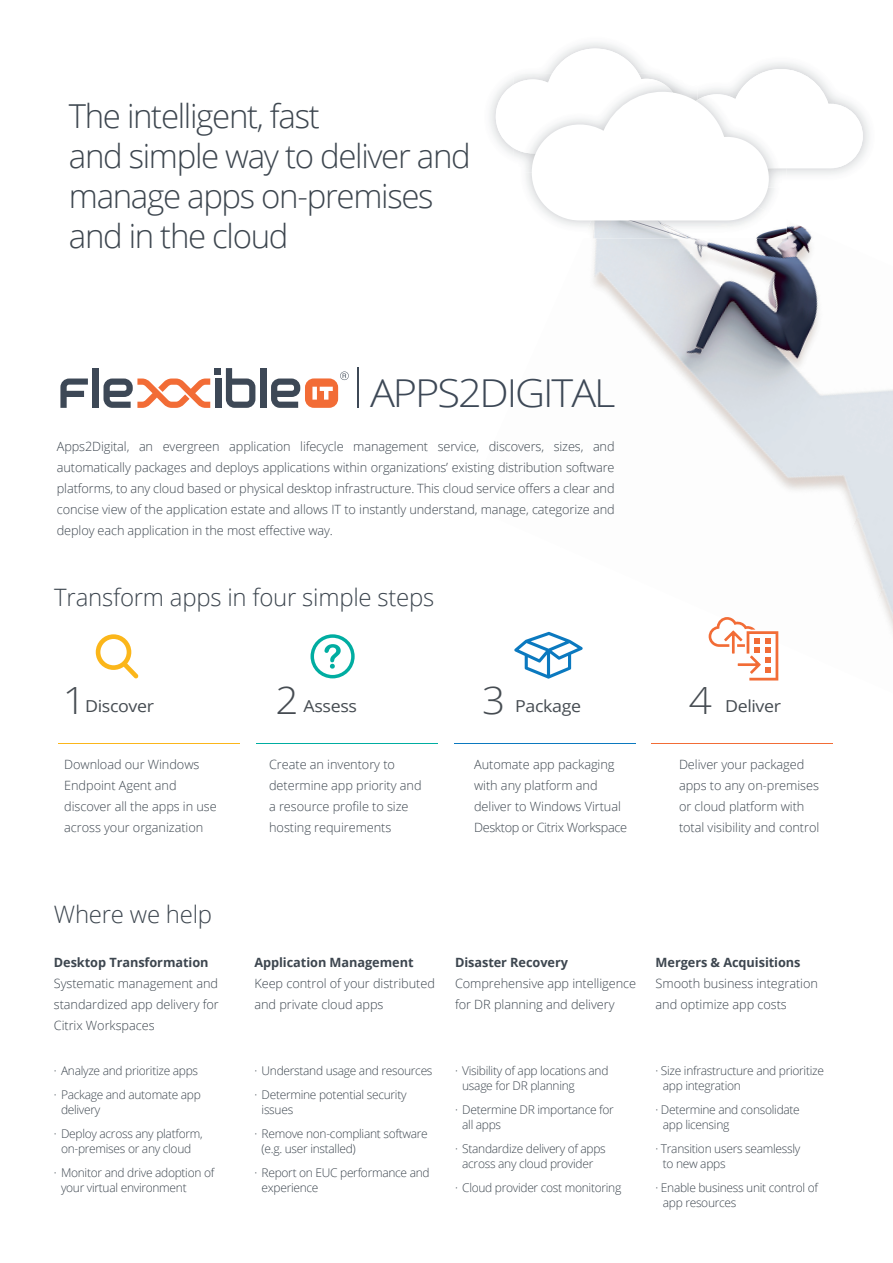
<style>
.page{position:relative;width:893px;height:1263px;background:#fff}
.page>*{position:absolute;margin:0;border:0;box-sizing:border-box;transform-origin:0 0}
.t1{font:300 38.55px "Open Sans";letter-spacing:-.05em;color:#3d4856;scale:1.08 1}
.t2{font:300 37.5px "Open Sans";color:#464c52;scale:1.08 1}
.t3{font:300 33px/40px "Open Sans";letter-spacing:-.04em;color:#3d464f}
.t4{font:300 24px "Open Sans";letter-spacing:-.01em;color:#3d464f}
.t5{font:16.5px "Open Sans";letter-spacing:-.02em;color:#464c52;scale:1.08 1}
.t6{font:300 12.75px/21px "Open Sans";letter-spacing:-.005em;color:#3d464f}
.t7{font:700 12.75px "Open Sans";letter-spacing:-.005em;color:#3d464f}
.t8{font:300 12px/15px "Open Sans";letter-spacing:-.025em;color:#3d464f}
</style>
<div class="page">
<img style="left:697px;top:225px;width:196px;height:427px">
<img style="left:593px;top:238px;width:104px;height:153px">
<img style="left:798px;top:435px;width:95px;height:217px">
<img style="left:845px;top:564px;width:48px;height:88px">
<img style="left:583px;top:220px;width:204px;height:18px">
<svg style="left:494px;top:47px;width:369px;height:173px"></svg>
<hr style="left:59px;top:743px;width:181px;height:1px;background:#fbb61a">
<hr style="left:256px;top:743px;width:182px;height:1px;background:#00ada1">
<hr style="left:454px;top:743px;width:181px;height:1px;background:#0b79bf">
<hr style="left:652px;top:743px;width:181px;height:1px;background:#f26c36">
<hr style="left:358px;top:368px;width:1px;height:40px;background:#3d4856">
<svg style="left:60px;top:378px;width:28px;height:30px"></svg>
<div style="left:93px;top:368px;width:6px;height:40px;background:#3d4856"></div>
<div style="left:260px;top:368px;width:6px;height:40px;background:#3d4856"></div>
<svg style="left:271px;top:371px;width:78px;height:37px"></svg>
<svg style="left:104px;top:368px;width:151px;height:40px"></svg>
<svg style="left:96px;top:634px;width:43px;height:44px"></svg>
<svg style="left:709px;top:617px;width:69px;height:63px"></svg>
<svg style="left:514px;top:632px;width:69px;height:47px"></svg>
<svg style="left:311px;top:634px;width:44px;height:44px"></svg>
<h3 class="t3" style="left:69px;top:95px;width:403px">The intelligent, fast<br>and simple way to deliver and manage apps on-premises and in the cloud</h3>
<h1 class="t1" style="left:370px;top:366px;width:229px">APPS2DIGITAL</h1>
<p class="t6" style="left:57px;top:435px;width:559px;text-align:justify">Apps2Digital, an evergreen application lifecycle management service, discovers, sizes, and automatically packages and deploys applications within organizations’ existing distribution software platforms, to any cloud based or physical desktop infrastructure. This cloud service offers a clear and concise view of the application estate and allows IT to instantly understand, manage, categorize and deploy each application in the most effective way.</p>
<h3 class="t4" style="left:54px;top:581px;width:382px">Transform apps in four simple steps</h3>
<h2 class="t2" style="left:63px;top:675px;width:23px">1</h2>
<p class="t5" style="left:85px;top:695px;width:65px">Discover</p>
<h2 class="t2" style="left:275px;top:675px;width:23px">2</h2>
<p class="t5" style="left:303px;top:695px;width:51px">Assess</p>
<h2 class="t2" style="left:482px;top:675px;width:23px">3</h2>
<p class="t5" style="left:515px;top:695px;width:63px">Package</p>
<h2 class="t2" style="left:689px;top:675px;width:23px">4</h2>
<p class="t5" style="left:725px;top:695px;width:53px">Deliver</p>
<p class="t6" style="left:64px;top:753px;width:154px">Download our Windows<br>Endpoint Agent and discover all the apps in use across your organization</p>
<p class="t6" style="left:269px;top:753px;width:154px">Create an inventory to determine app priority and a resource profile to size hosting requirements</p>
<p class="t6" style="left:474px;top:753px;width:155px">Automate app packaging with any platform and deliver to Windows Virtual<br>Desktop or Citrix Workspace</p>
<p class="t6" style="left:679px;top:753px;width:142px">Deliver your packaged apps to any on-premises or cloud platform with total visibility and control</p>
<h3 class="t4" style="left:54px;top:898px;width:160px">Where we help</h3>
<p class="t7" style="left:54px;top:953px;width:156px">Desktop Transformation</p>
<p class="t6" style="left:54px;top:972px;width:167px;text-align:justify">Systematic management and standardized app delivery for Citrix Workspaces</p>
<p class="t8" style="left:54px;top:1058px;width:149px;line-height:24px">· Analyze and prioritize apps · Package and automate app</p>
<p class="t8" style="left:54px;top:1097px;width:150px;line-height:24px;text-indent:7px">delivery<br>· Deploy across any platform,</p>
<p class="t8" style="left:54px;top:1136px;width:162px;line-height:24px;text-indent:7px">on-premises or any cloud<br>· Monitor and drive adoption of</p>
<p class="t8" style="left:61px;top:1180px;width:127px">your virtual environment</p>
<p class="t7" style="left:254px;top:953px;width:161px">Application Management</p>
<p class="t6" style="left:254px;top:972px;width:182px">Keep control of your distributed and private cloud apps</p>
<p class="t7" style="left:455px;top:953px;width:115px">Disaster Recovery</p>
<p class="t6" style="left:455px;top:972px;width:183px">Comprehensive app intelligence for DR planning and delivery</p>
<p class="t7" style="left:656px;top:953px;width:147px">Mergers &amp; Acquisitions</p>
<p class="t6" style="left:656px;top:972px;width:164px">Smooth business integration and optimize app costs</p>
<p class="t8" style="left:254px;top:1058px;width:180px;line-height:24px">· Understand usage and resources · Determine potential security</p>
<p class="t8" style="left:254px;top:1097px;width:175px;line-height:24px;text-indent:7px">issues<br>· Remove non-compliant software</p>
<p class="t8" style="left:254px;top:1136px;width:177px;line-height:24px;text-indent:7px">(e.g. user installed)<br>· Report on EUC performance and</p>
<p class="t8" style="left:262px;top:1180px;width:58px">experience</p>
<p class="t8" style="left:462px;top:1063px;width:148px;text-indent:-7px">· Visibility of app locations and usage for DR planning</p>
<p class="t8" style="left:462px;top:1102px;width:153px;text-indent:-7px">· Determine DR importance for all apps</p>
<p class="t8" style="left:455px;top:1141px;width:152px;text-align:center">· Standardize delivery of apps across any cloud provider</p>
<p class="t8" style="left:455px;top:1180px;width:168px">· Cloud provider cost monitoring</p>
<p class="t8" style="left:663px;top:1063px;width:163px;text-indent:-7px">· Size infrastructure and prioritize app integration</p>
<p class="t8" style="left:663px;top:1102px;width:139px;text-indent:-7px">· Determine and consolidate app licensing</p>
<p class="t8" style="left:663px;top:1141px;width:139px;text-indent:-7px">· Transition users seamlessly to new apps</p>
<p class="t8" style="left:663px;top:1180px;width:157px;text-indent:-7px">· Enable business unit control of app resources</p>
</div>
